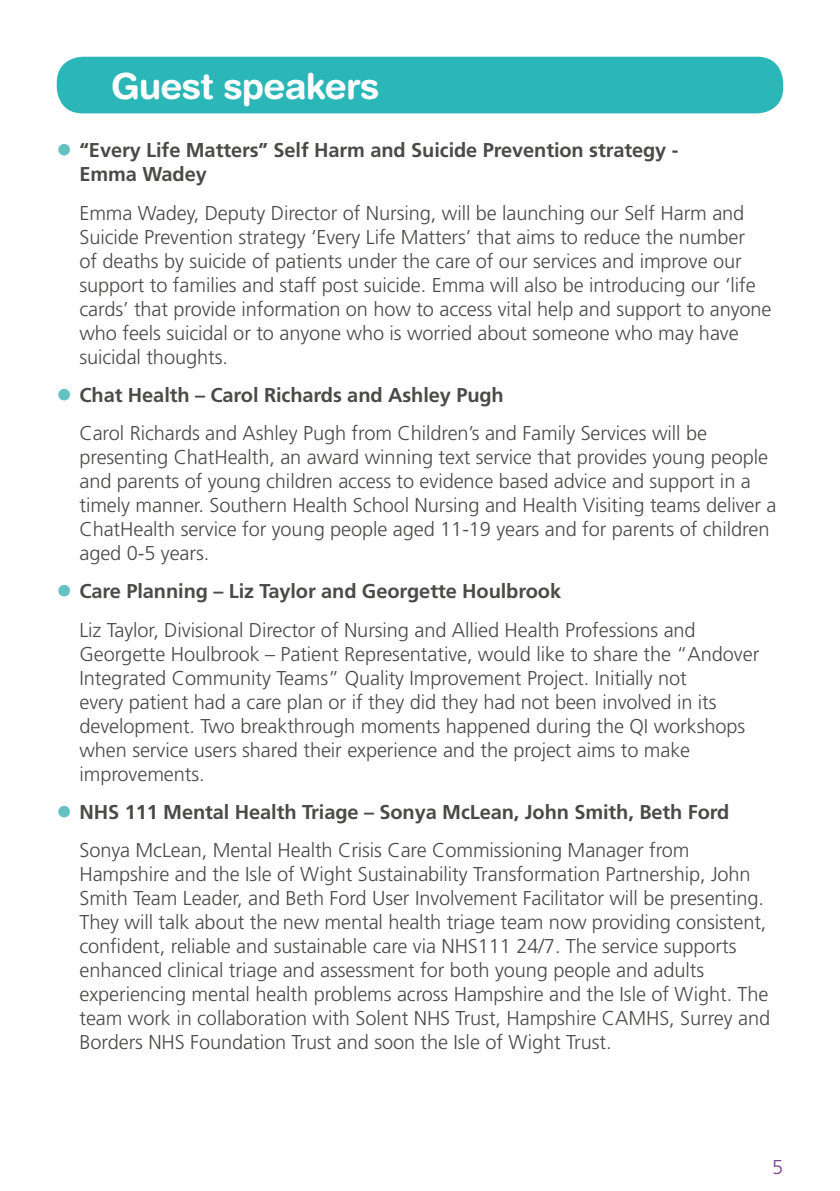
<style>
.page{position:relative;width:840px;height:1191px;background:#fff}
.page>*{position:absolute;margin:0;border:0;box-sizing:border-box;transform-origin:0 0}
.t1{font:700 36px "Helvetica Rounded";letter-spacing:-.02em;color:#fff}
.t2{font:300 20px/24px "Frutiger";letter-spacing:-.005em;color:#4a4a49}
.t3{font:700 20px/24px "Frutiger";letter-spacing:-.005em;color:#4a4a49}
.t4{font:300 20px "Frutiger";color:#7a3f91}
.s1{color:#64c1c2}
.s2{font-weight:700}
</style>
<div class="page">
<div style="left:57px;top:57px;width:725px;height:56px;background:#2bb6b7;border-radius:26px"></div>
<h1 class="t1" style="left:111px;top:65px;width:270px">Guest speakers</h1>
<p class="t3" style="left:79px;top:138px;width:600px;text-indent:-23px"><span class="s1">●</span> “Every Life Matters” Self Harm and Suicide Prevention strategy -<br>Emma Wadey</p>
<p class="t2" style="left:79px;top:201px;width:693px">Emma Wadey, Deputy Director of Nursing, will be launching our Self Harm and Suicide Prevention strategy ‘Every Life Matters’ that aims to reduce the number<br>of deaths by suicide of patients under the care of our services and improve our support to families and staff post suicide. Emma will also be introducing our ‘life cards’ that provide information on how to access vital help and support to anyone who feels suicidal or to anyone who is worried about someone who may have suicidal thoughts.</p>
<p class="t2" style="left:79px;top:376px;width:628px;line-height:38.2px;text-indent:-23px"><span class="s1">●</span> <span class="s2">Chat Health – Carol Richards and Ashley Pugh<br></span>Carol Richards and Ashley Pugh from Children’s and Family Services will be</p>
<p class="t2" style="left:79px;top:445px;width:698px">presenting ChatHealth, an award winning text service that provides young people and parents of young children access to evidence based advice and support in a timely manner. Southern Health School Nursing and Health Visiting teams deliver a ChatHealth service for young people aged 11-19 years and for parents of children aged 0-5 years.</p>
<p class="t2" style="left:79px;top:572px;width:617px;line-height:38.2px;text-indent:-23px"><span class="s1">●</span> <span class="s2">Care Planning – Liz Taylor and Georgette Houlbrook<br></span>Liz Taylor, Divisional Director of Nursing and Allied Health Professions and</p>
<p class="t2" style="left:79px;top:641px;width:681px">Georgette Houlbrook – Patient Representative, would like to share the “Andover Integrated Community Teams” Quality Improvement Project. Initially not<br>every patient had a care plan or if they did they had not been involved in its development. Two breakthrough moments happened during the QI workshops when service users shared their experience and the project aims to make improvements.</p>
<p class="t2" style="left:79px;top:792px;width:651px;line-height:38.2px;text-indent:-23px"><span class="s1">●</span> <span class="s2">NHS 111 Mental Health Triage – Sonya McLean, John Smith, Beth Ford<br></span>Sonya McLean, Mental Health Crisis Care Commissioning Manager from</p>
<p class="t2" style="left:79px;top:862px;width:691px">Hampshire and the Isle of Wight Sustainability Transformation Partnership, John Smith Team Leader, and Beth Ford User Involvement Facilitator will be presenting.<br>They will talk about the new mental health triage team now providing consistent, confident, reliable and sustainable care via NHS111 24/7. The service supports enhanced clinical triage and assessment for both young people and adults experiencing mental health problems across Hampshire and the Isle of Wight. The team work in collaboration with Solent NHS Trust, Hampshire CAMHS, Surrey and Borders NHS Foundation Trust and soon the Isle of Wight Trust.</p>
<p class="t4" style="left:771px;top:1155px;width:13px">5</p>
</div>
